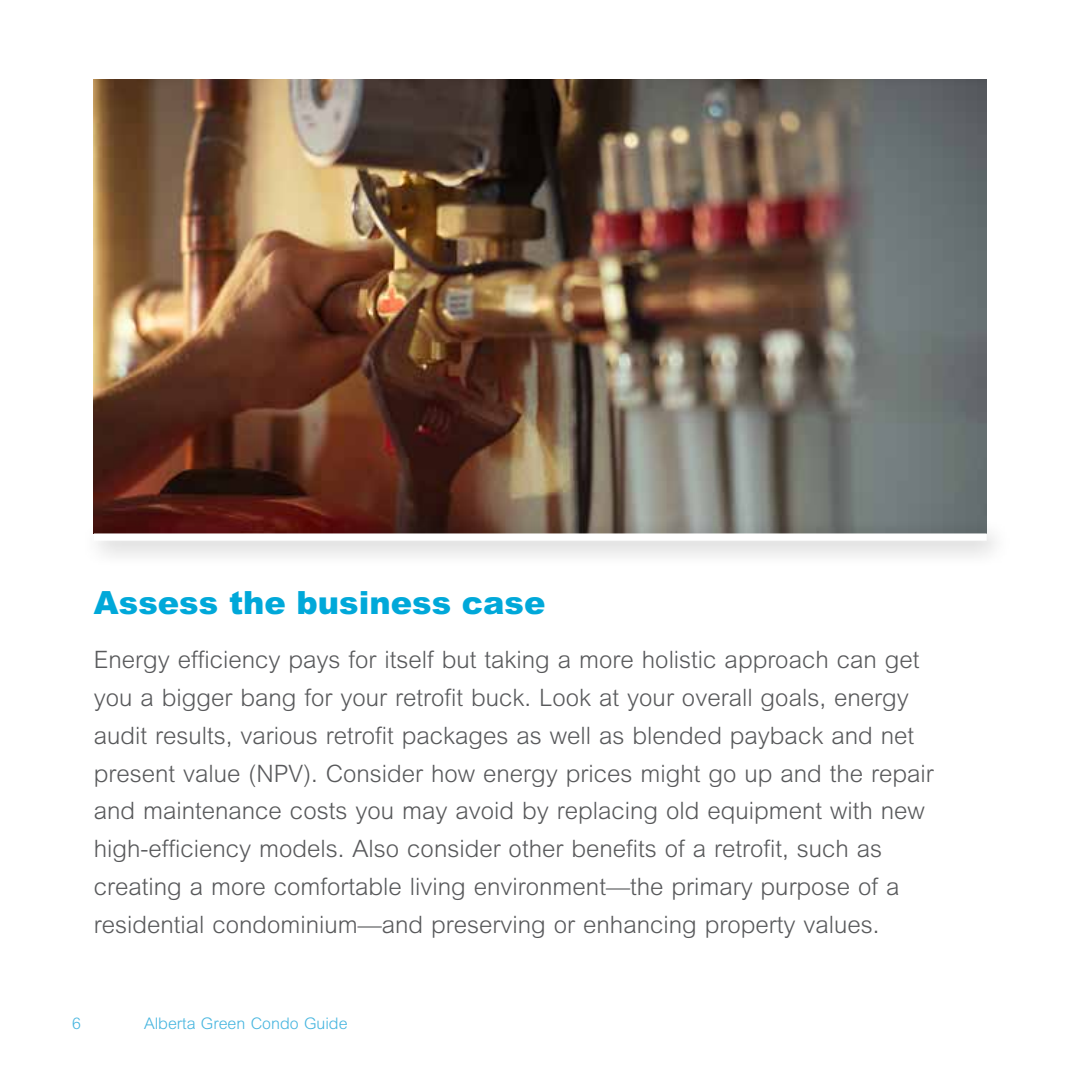
<style>
.page{position:relative;width:1080px;height:1080px;background:#fff}
.page>*{position:absolute;margin:0;border:0;box-sizing:border-box;transform-origin:0 0}
.t1{font:900 32px "M Arial";color:#00a8d9}
.t2{font:300 24px/37.8px "M Arial";color:#58595b}
.t3{font:300 16px "M Arial";color:#46b5df}
</style>
<div class="page">
<img style="left:94px;top:79px;width:893px;height:440px">
<div style="left:81px;top:519px;width:931px;height:48px;background:#000;opacity:.34"></div>
<div style="left:94px;top:533px;width:893px;height:8px;background:#fff"></div>
<h1 class="t1" style="left:94px;top:583px;width:453px">Assess the business case</h1>
<p class="t2" style="left:94px;top:641px;width:842px">Energy efficiency pays for itself but taking a more holistic approach can get you a bigger bang for your retrofit buck. Look at your overall goals, energy audit results, various retrofit packages as well as blended payback and net present value (NPV). Consider how energy prices might go up and the repair and maintenance costs you may avoid by replacing old equipment with new high-efficiency models. Also consider other benefits of a retrofit, such as creating a more comfortable living environment—the primary purpose of a residential condominium—and preserving or enhancing property values.</p>
<p class="t3" style="left:72px;top:1014px;width:10px">6</p>
<p class="t3" style="left:144px;top:1014px;width:205px">Alberta Green Condo Guide</p>
</div>
